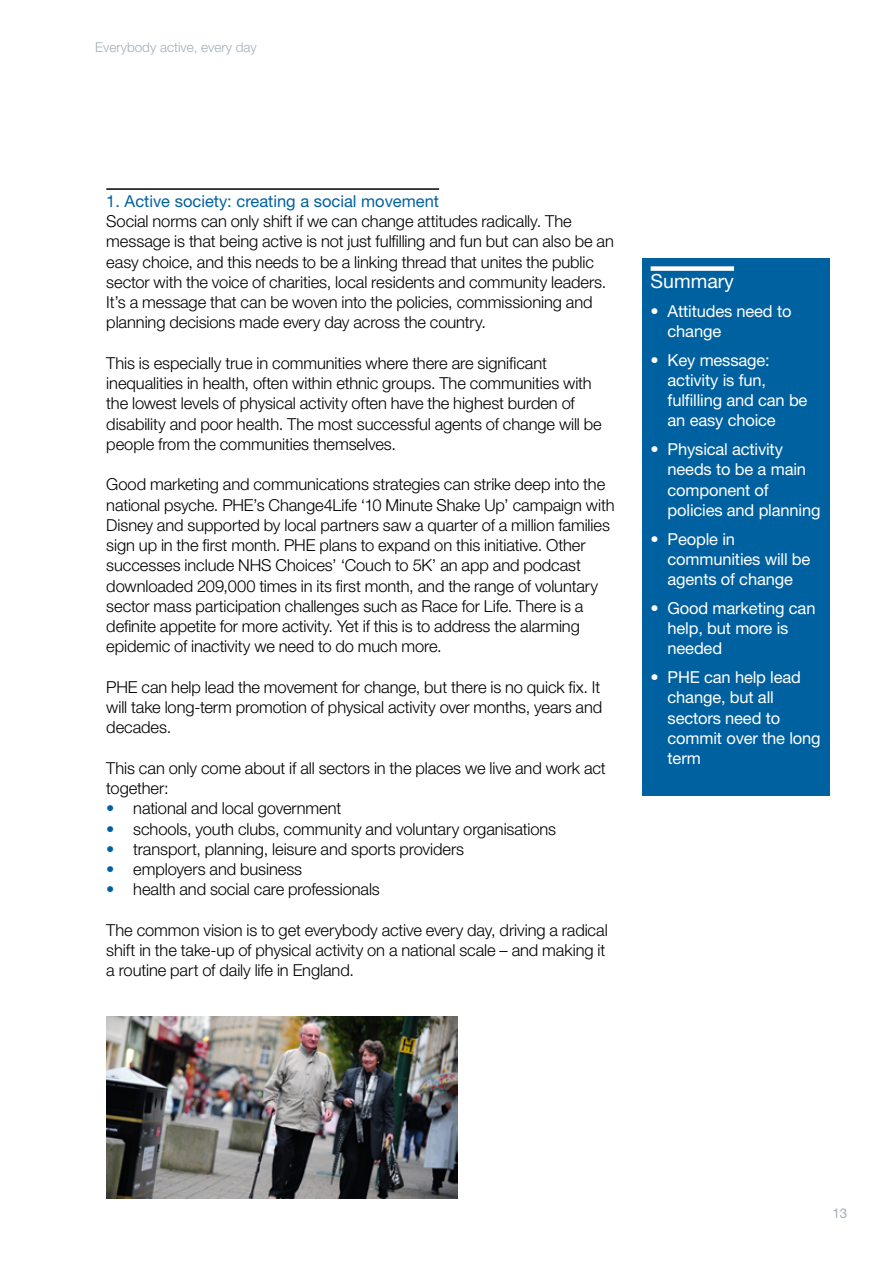
<style>
.page{position:relative;width:893px;height:1263px;background:#fff}
.page>*{position:absolute;margin:0;border:0;box-sizing:border-box;transform-origin:0 0}
.t1{font:19.5px "Helvetica Neue LT Std";color:#fff}
.t2{font:300 16.5px/20.2px "Helvetica Neue LT Std";letter-spacing:-.005em;color:#000}
.t3{font:16.5px/20.2px "Helvetica Neue LT Std";letter-spacing:-.01em;color:#fff}
.t4{font:16.5px "Helvetica Neue LT Std";color:#0061a0}
.t5{font:300 13.5px "Helvetica Neue LT Std";color:#a0afb9}
.t6{font:13.5px "Helvetica Neue LT Std";color:#a0afb9}
.s1{color:#0061a0}
</style>
<div class="page">
<hr style="left:106px;top:188px;width:333px;height:2px;background:#000">
<div style="left:642px;top:258px;width:187px;height:537px;background:#0061a0"></div>
<div style="left:651px;top:266px;width:83px;height:5px;background:#fff"></div>
<img style="left:106px;top:1017px;width:351px;height:181px">
<p class="t5" style="left:95px;top:39px;width:163px">Everybody active, every day</p>
<p class="t4" style="left:106px;top:191px;width:334px">1. Active society: creating a social movement</p>
<p class="t2" style="left:106px;top:211px;width:509px">Social norms can only shift if we can change attitudes radically. The message is that being active is not just fulfilling and fun but can also be an easy choice, and this needs to be a linking thread that unites the public sector with the voice of charities, local residents and community leaders.<br>It’s a message that can be woven into the policies, commissioning and planning decisions made every day across the country.</p>
<p class="t2" style="left:106px;top:352px;width:497px">This is especially true in communities where there are significant inequalities in health, often within ethnic groups. The communities with the lowest levels of physical activity often have the highest burden of disability and poor health. The most successful agents of change will be people from the communities themselves.</p>
<p class="t2" style="left:106px;top:474px;width:510px">Good marketing and communications strategies can strike deep into the national psyche. PHE’s Change4Life ‘10 Minute Shake Up’ campaign with Disney and supported by local partners saw a quarter of a million families sign up in the first month. PHE plans to expand on this initiative. Other successes include NHS Choices’ ‘Couch to 5K’ an app and podcast downloaded 209,000 times in its first month, and the range of voluntary sector mass participation challenges such as Race for Life. There is a definite appetite for more activity. Yet if this is to address the alarming epidemic of inactivity we need to do much more.</p>
<p class="t2" style="left:106px;top:676px;width:497px">PHE can help lead the movement for change, but there is no quick fix. It will take long-term promotion of physical activity over months, years and decades.</p>
<p class="t2" style="left:106px;top:757px;width:501px">This can only come about if all sectors in the places we live and work act together:</p>
<p class="t2" style="left:106px;top:798px;width:236px"><span class="s1">•</span> national and local government</p>
<p class="t2" style="left:106px;top:818px;width:451px"><span class="s1">•</span> schools, youth clubs, community and voluntary organisations</p>
<p class="t2" style="left:106px;top:838px;width:359px"><span class="s1">•</span> transport, planning, leisure and sports providers</p>
<p class="t2" style="left:106px;top:859px;width:197px"><span class="s1">•</span> employers and business</p>
<p class="t2" style="left:106px;top:879px;width:275px"><span class="s1">•</span> health and social care professionals</p>
<p class="t2" style="left:106px;top:919px;width:503px">The common vision is to get everybody active every day, driving a radical shift in the take-up of physical activity on a national scale – and making it a routine part of daily life in England.</p>
<p class="t1" style="left:651px;top:269px;width:85px">Summary</p>
<p class="t3" style="left:668px;top:300px;width:125px;text-indent:-17px">• Attitudes need to change</p>
<p class="t3" style="left:668px;top:349px;width:141px;text-indent:-17px">• Key message: activity is fun, fulfilling and can be an easy choice</p>
<p class="t3" style="left:668px;top:439px;width:154px;text-indent:-17px">• Physical activity needs to be a main component of policies and planning</p>
<p class="t3" style="left:668px;top:528px;width:144px;text-indent:-17px">• People in communities will be agents of change</p>
<p class="t3" style="left:668px;top:598px;width:149px;text-indent:-17px">• Good marketing can help, but more is needed</p>
<p class="t3" style="left:668px;top:667px;width:155px;text-indent:-17px">• PHE can help lead change, but all sectors need to commit over the long term</p>
<p class="t6" style="left:832px;top:1205px;width:17px">13</p>
</div>
